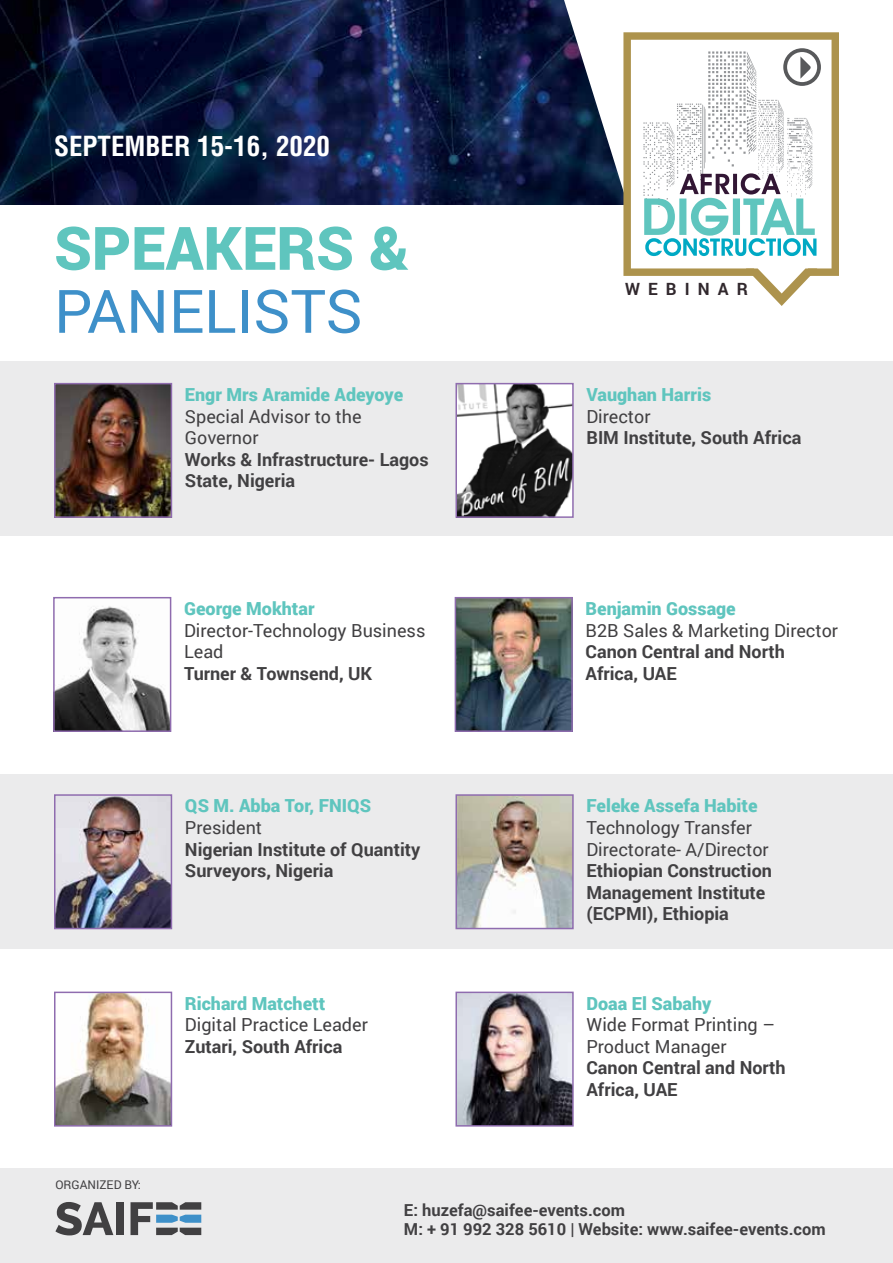
<style>
.page{position:relative;width:893px;height:1263px;background:#fff}
.page>*{position:absolute;margin:0;border:0;box-sizing:border-box;transform-origin:0 0}
.t1{font:900 60px "Roboto";color:#5fc5be}
.t2{font:60px "Roboto";color:#3e90c9}
.t3{font:700 condensed 27px "Helvetica LT Std";color:#fff}
.t4{font:700 18px/21.6px "Roboto";color:#414042}
.t5{font:18px/21.6px "Roboto";color:#414042}
.t6{font:900 18px "Roboto";color:#5fc5be}
.t7{font:700 16.8px "Roboto";letter-spacing:.48em;color:#31282d}
.t8{font:700 16.5px/19.8px "Roboto";color:#414042}
.t9{font:12px "Roboto";color:#414042}
</style>
<div class="page">
<div style="left:0;top:361px;width:893px;height:174px;background:#ebebec"></div>
<div style="left:0;top:775px;width:893px;height:174px;background:#ebebec"></div>
<div style="left:0;top:1168px;width:893px;height:95px;background:#ebebec"></div>
<img style="left:0;top:0;width:564px;height:205px">
<svg style="left:564px;top:0;width:59px;height:205px"></svg>
<svg style="left:55px;top:1202px;width:58px;height:33px"></svg>
<div style="left:117px;top:1202px;width:7px;height:33px;background:#414042"></div>
<svg style="left:131px;top:1202px;width:70px;height:33px"></svg>
<svg style="left:623px;top:32px;width:216px;height:244px"></svg>
<svg style="left:746px;top:268px;width:71px;height:38px"></svg>
<svg style="left:643px;top:48px;width:178px;height:208px"></svg>
<img style="left:57px;top:386px;width:112px;height:129px">
<div style="left:54px;top:383px;width:118px;height:135px;border:2px solid #8f6caf"></div>
<img style="left:458px;top:386px;width:113px;height:129px">
<div style="left:455px;top:383px;width:119px;height:135px;border:2px solid #8f6caf"></div>
<img style="left:56px;top:606px;width:112px;height:123px">
<div style="left:53px;top:597px;width:118px;height:135px;border:2px solid #8f6caf"></div>
<img style="left:458px;top:600px;width:112px;height:129px">
<div style="left:455px;top:597px;width:118px;height:135px;border:2px solid #8f6caf"></div>
<img style="left:57px;top:797px;width:112px;height:129px">
<div style="left:54px;top:794px;width:118px;height:135px;border:2px solid #8f6caf"></div>
<img style="left:458px;top:797px;width:113px;height:129px">
<div style="left:455px;top:794px;width:119px;height:135px;border:2px solid #8f6caf"></div>
<img style="left:57px;top:994px;width:112px;height:129px">
<div style="left:54px;top:991px;width:118px;height:135px;border:2px solid #8f6caf"></div>
<img style="left:458px;top:994px;width:113px;height:129px">
<div style="left:455px;top:991px;width:119px;height:135px;border:2px solid #8f6caf"></div>
<h2 class="t3" style="left:54px;top:129px;width:278px">SEPTEMBER 15-16, 2020</h2>
<h1 class="t1" style="left:54px;top:206px;width:357px">SPEAKERS &amp;</h1>
<h1 class="t2" style="left:54px;top:269px;width:310px">PANELISTS</h1>
<p class="t6" style="left:185px;top:382px;width:220px">Engr Mrs Aramide Adeyoye</p>
<p class="t5" style="left:185px;top:405px;width:178px">Special Advisor to the<br>Governor</p>
<p class="t4" style="left:185px;top:448px;width:245px">Works &amp; Infrastructure- Lagos<br>State, Nigeria</p>
<p class="t6" style="left:184px;top:596px;width:132px">George Mokhtar</p>
<p class="t5" style="left:184px;top:619px;width:243px">Director-Technology Business<br>Lead</p>
<p class="t4" style="left:184px;top:662px;width:190px">Turner &amp; Townsend, UK</p>
<p class="t6" style="left:185px;top:793px;width:188px">QS M. Abba Tor, FNIQS</p>
<p class="t5" style="left:185px;top:816px;width:79px">President</p>
<p class="t4" style="left:185px;top:838px;width:237px">Nigerian Institute of Quantity<br>Surveyors, Nigeria</p>
<p class="t6" style="left:185px;top:990px;width:142px">Richard Matchett</p>
<p class="t5" style="left:185px;top:1013px;width:184px">Digital Practice Leader</p>
<p class="t4" style="left:185px;top:1035px;width:159px">Zutari, South Africa</p>
<p class="t9" style="left:55px;top:1177px;width:87px">ORGANIZED BY:</p>
<p class="t7" style="left:625px;top:277px;width:124px">WEBINAR</p>
<p class="t6" style="left:586px;top:382px;width:126px">Vaughan Harris</p>
<p class="t5" style="left:586px;top:405px;width:66px">Director</p>
<p class="t4" style="left:586px;top:426px;width:216px">BIM Institute, South Africa</p>
<p class="t6" style="left:586px;top:596px;width:152px">Benjamin Gossage</p>
<p class="t5" style="left:586px;top:619px;width:254px">B2B Sales &amp; Marketing Director</p>
<p class="t4" style="left:586px;top:640px;width:201px">Canon Central and North<br>Africa, UAE</p>
<p class="t6" style="left:586px;top:793px;width:173px">Feleke Assefa Habite</p>
<p class="t5" style="left:586px;top:816px;width:184px">Technology Transfer<br>Directorate- A/Director</p>
<p class="t4" style="left:586px;top:859px;width:187px">Ethiopian Construction<br>Management Institute (ECPMI), Ethiopia</p>
<p class="t6" style="left:586px;top:990px;width:127px">Doaa El Sabahy</p>
<p class="t5" style="left:586px;top:1013px;width:190px">Wide Format Printing –<br>Product Manager</p>
<p class="t4" style="left:586px;top:1056px;width:201px">Canon Central and North<br>Africa, UAE</p>
<p class="t8" style="left:404px;top:1199px;width:423px">E: huzefa@saifee-events.com<br>M: + 91 992 328 5610 | Website: www.saifee-events.com</p>
</div>
